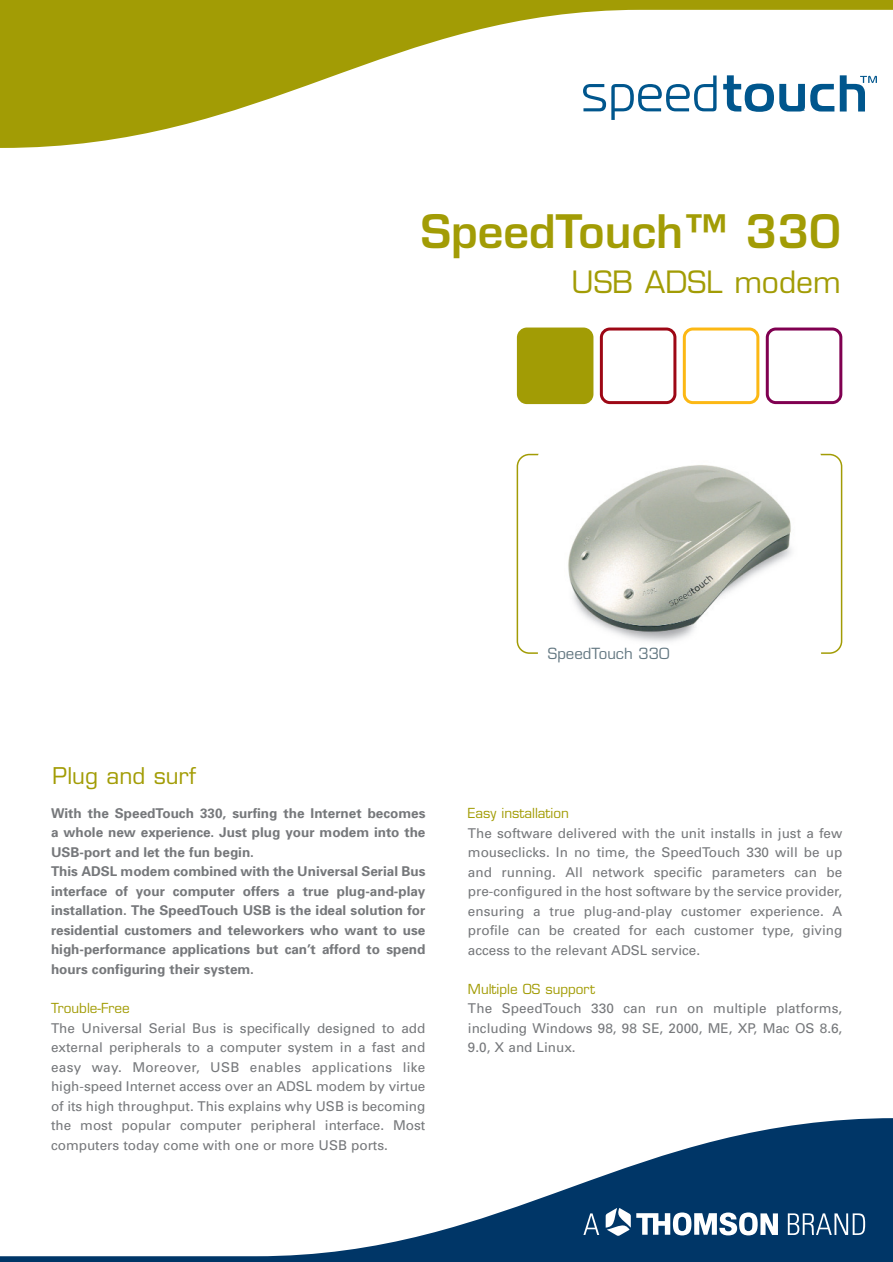
<style>
.page{position:relative;width:893px;height:1262px;background:#fff}
.page>*{position:absolute;margin:0;border:0;box-sizing:border-box;transform-origin:0 0}
.t1{font:600 45px "Eurostile";color:#a29c05}
.t2{font:30px "Eurostile";color:#a29c05}
.t3{font:22.5px "Eurostile";color:#a29c05}
.t4{font:15px "Eurostile";color:#647882}
.t5{font:13.5px/19.5px "Univers";color:#76787b;text-align:justify}
.t6{font:700 13.5px/19.5px "Univers";color:#76787b}
.t7{font:13.5px "Eurostile";color:#a29c05}
</style>
<div class="page">
<svg style="left:0;top:1118px;width:892px;height:144px"></svg>
<svg style="left:0;top:0;width:892px;height:148px"></svg>
<svg style="left:583px;top:75px;width:133px;height:45px"></svg>
<svg style="left:723px;top:75px;width:153px;height:37px"></svg>
<svg style="left:605px;top:1207px;width:25px;height:28px"></svg>
<svg style="left:636px;top:1212px;width:142px;height:23px"></svg>
<svg style="left:583px;top:1213px;width:16px;height:21px"></svg>
<svg style="left:787px;top:1213px;width:78px;height:21px"></svg>
<svg style="left:682px;top:327px;width:77px;height:77px"></svg>
<svg style="left:765px;top:327px;width:77px;height:77px"></svg>
<svg style="left:600px;top:327px;width:76px;height:77px"></svg>
<div style="left:517px;top:327px;width:76px;height:77px;background:#a29c05"></div>
<svg style="left:516px;top:454px;width:326px;height:200px"></svg>
<div style="left:538px;top:446px;width:283px;height:224px;background:#fff;border-radius:11px"></div>
<img style="left:568px;top:465px;width:224px;height:177px">
<h1 class="t1" style="left:421px;top:214px;width:421px">SpeedTouch™ 330</h1>
<h2 class="t2" style="left:571px;top:270px;width:271px">USB ADSL modem</h2>
<h3 class="t3" style="left:53px;top:767px;width:145px">Plug and surf</h3>
<p class="t6" style="left:51px;top:804px;width:376px">With the SpeedTouch 330, surfing the Internet becomes a whole new experience. Just plug your modem into the USB-port and let the fun begin.<br>This ADSL modem combined with the Universal Serial Bus interface of your computer offers a true plug-and-play installation. The SpeedTouch USB is the ideal solution for residential customers and teleworkers who want to use high-performance applications but can’t afford to spend hours configuring their system.</p>
<p class="t7" style="left:51px;top:1002px;width:80px">Trouble-Free</p>
<p class="t5" style="left:51px;top:1019px;width:376px">The Universal Serial Bus is specifically designed to add external peripherals to a computer system in a fast and easy way. Moreover, USB enables applications like high-speed Internet access over an ADSL modem by virtue of its high throughput. This explains why USB is becoming the most popular computer peripheral interface. Most computers today come with one or more USB ports.</p>
<p class="t4" style="left:548px;top:648px;width:123px">SpeedTouch 330</p>
<p class="t7" style="left:468px;top:808px;width:102px">Easy installation</p>
<p class="t5" style="left:468px;top:824px;width:376px">The software delivered with the unit installs in just a few mouseclicks. In no time, the SpeedTouch 330 will be up and running. All network specific parameters can be pre-configured in the host software by the service provider, ensuring a true plug-and-play customer experience. A profile can be created for each customer type, giving access to the relevant ADSL service.</p>
<p class="t7" style="left:468px;top:983px;width:128px">Multiple OS support</p>
<p class="t5" style="left:468px;top:1000px;width:376px">The SpeedTouch 330 can run on multiple platforms, including Windows 98, 98 SE, 2000, ME, XP, Mac OS 8.6, 9.0, X and Linux.</p>
</div>
